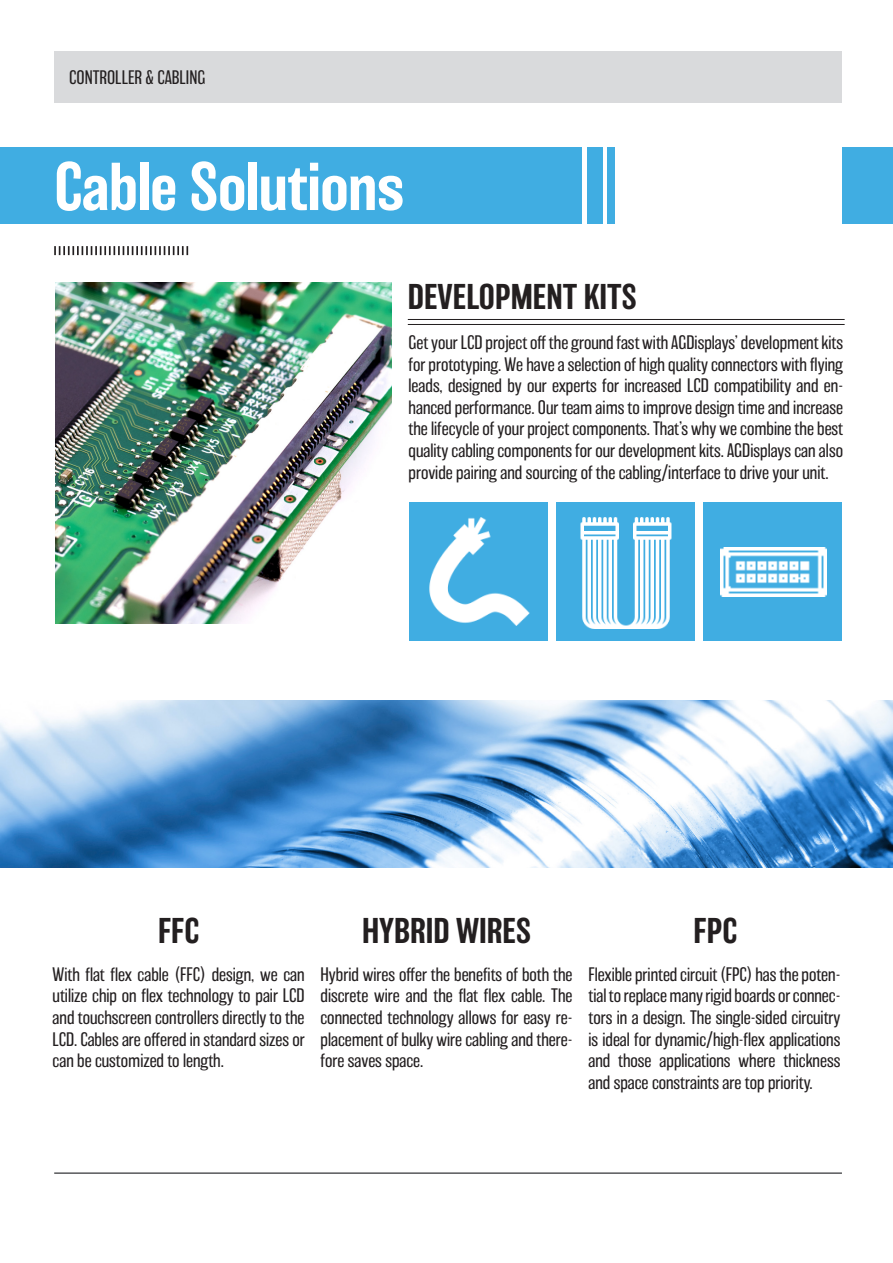
<style>
.page{position:relative;width:893px;height:1263px;background:#fff}
.page>*{position:absolute;margin:0;border:0;box-sizing:border-box;transform-origin:0 0}
.t1{font:500 63px "Balboa";color:#fff}
.t2{font:500 33px "Balboa";color:#231f20}
.t3{font:200 18px/21.6px "Balboa";color:#231f20;text-align:justify}
</style>
<div class="page">
<img style="left:0;top:701px;width:893px;height:166px">
<div style="left:54px;top:51px;width:788px;height:52px;background:#d9dadc"></div>
<div style="left:0;top:148px;width:581px;height:76px;background:#40ade2"></div>
<div style="left:842px;top:148px;width:51px;height:76px;background:#40ade2"></div>
<div style="left:587px;top:148px;width:16px;height:76px;background:#40ade2"></div>
<div style="left:607px;top:148px;width:8px;height:76px;background:#40ade2"></div>
<svg style="left:54px;top:246px;width:134px;height:9px"></svg>
<hr style="left:54px;top:1172px;width:788px;height:2px;background:#57585a">
<img style="left:55px;top:283px;width:336px;height:340px">
<hr style="left:408px;top:319px;width:437px;height:1px;background:#231f20">
<hr style="left:408px;top:324px;width:437px;height:1px;background:#231f20">
<div style="left:409px;top:503px;width:139px;height:138px;background:#40ade2"></div>
<div style="left:557px;top:503px;width:138px;height:138px;background:#40ade2"></div>
<img style="left:580px;top:518px;width:92px;height:111px">
<div style="left:704px;top:503px;width:138px;height:138px;background:#40ade2"></div>
<img style="left:721px;top:548px;width:105px;height:49px">
<img style="left:429px;top:517px;width:101px;height:109px">
<p class="t3" style="left:69px;top:67px;width:138px">CONTROLLER &amp; CABLING</p>
<h1 class="t1" style="left:54px;top:152px;width:352px">Cable Solutions</h1>
<h2 class="t2" style="left:408px;top:278px;width:230px">DEVELOPMENT KITS</h2>
<p class="t3" style="left:409px;top:332px;width:436px">Get your LCD project off the ground fast with AGDisplays’ development kits for prototyping. We have a selection of high quality connectors with flying leads, designed by our experts for increased LCD compatibility and en&shy;hanced performance. Our team aims to improve design time and increase the lifecycle of your project components. That’s why we combine the best quality cabling components for our development kits. AGDisplays can also provide pairing and sourcing of the cabling/interface to drive your unit.</p>
<h2 class="t2" style="left:158px;top:912px;width:43px">FFC</h2>
<h2 class="t2" style="left:362px;top:912px;width:170px">HYBRID WIRES</h2>
<h2 class="t2" style="left:693px;top:912px;width:45px">FPC</h2>
<p class="t3" style="left:53px;top:963px;width:254px">With flat flex cable (FFC) design, we can utilize chip on flex technology to pair LCD and touchscreen controllers directly to the LCD. Cables are offered in standard sizes or can be customized to length.</p>
<p class="t3" style="left:321px;top:963px;width:253px">Hybrid wires offer the benefits of both the discrete wire and the flat flex cable. The connected technology allows for easy re&shy;placement of bulky wire cabling and there&shy;fore saves space.</p>
<p class="t3" style="left:588px;top:963px;width:254px">Flexible printed circuit (FPC) has the poten&shy;tial to replace many rigid boards or connec&shy;tors in a design. The single-sided circuitry is ideal for dynamic/high-flex applications and those applications where thickness and space constraints are top priority.</p>
</div>
